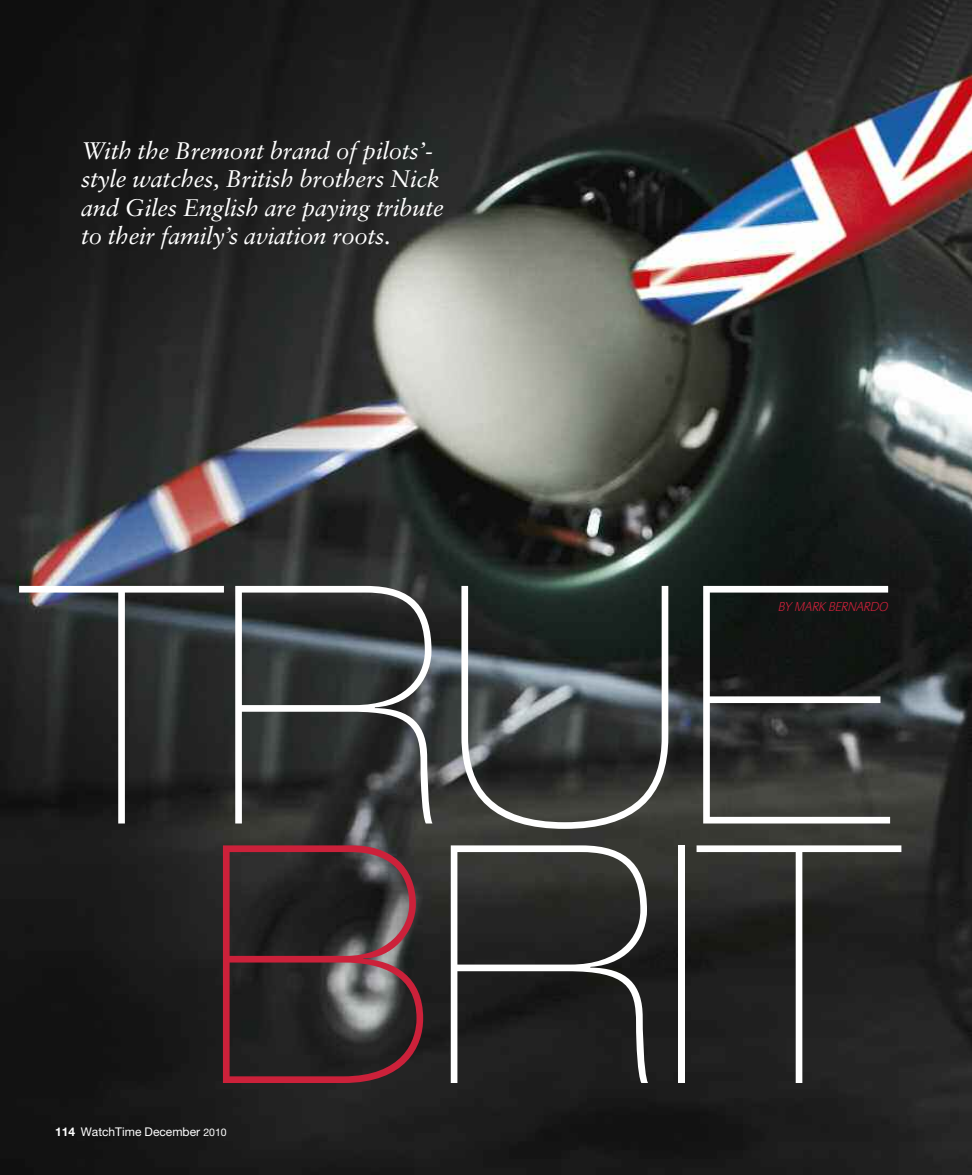
<style>
.page{position:relative;width:972px;height:1175px;background:#fff}
.page>*{position:absolute;margin:0;border:0;box-sizing:border-box;transform-origin:0 0}
.t1{font:200 expanded 332.55px/259.4px "Helvetica Neue LT Pro";color:#fff;text-align:center}
.t2{font:italic 24px/28.5px "Sabon";letter-spacing:-.01em;color:#fff}
.t3{font:italic 300 13.5px "Praxis EF";color:#cc213a}
.t4{font:12px "Helvetica Neue LT Pro";color:#fff}
.s1{color:#cc213a}
.s2{font-weight:700}
.s3{font-size:10.5px}
</style>
<div class="page">
<img style="left:0;top:0;width:972px;height:1174px">
<p class="t2" style="left:81px;top:139px;width:364px">With the Bremont brand of pilots’- style watches, British brothers Nick and Giles English are paying tribute to their family’s aviation roots.</p>
<h1 class="t1" style="left:26px;top:608px;width:870px">TRUE<br><span class="s1">B</span>RIT</h1>
<p class="t3" style="left:778px;top:598px;width:113px">BY MARK BERNARDO</p>
<p class="t4" style="left:55px;top:1127px;width:173px"><span class="s2">114</span> WatchTime December <span class="s3">2010</span></p>
</div>
